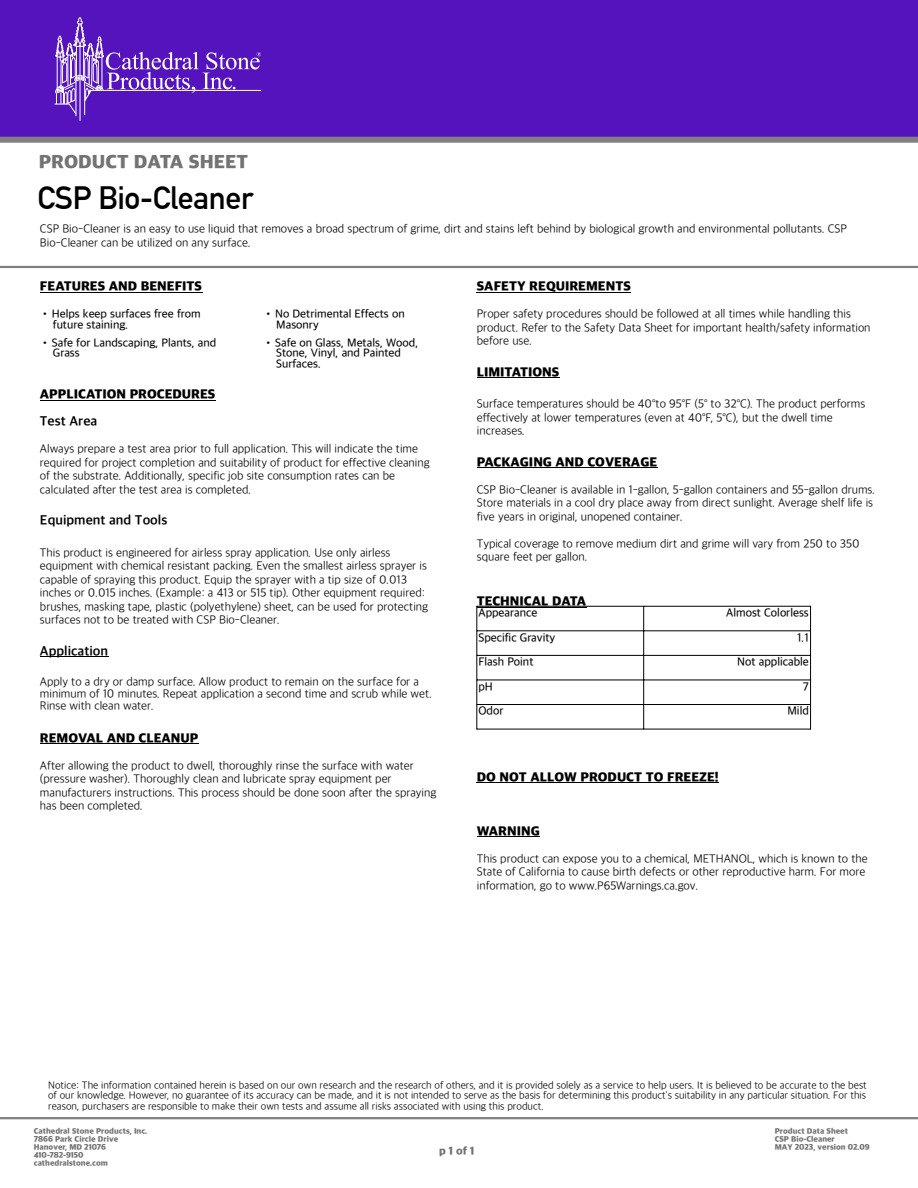
<style>
.page{position:relative;width:918px;height:1188px;background:#fff}
.page>*{position:absolute;margin:0;border:0;box-sizing:border-box;transform-origin:0 0}
.t1{font:700 31.65px "DIN Alternate";letter-spacing:-.01em;color:#000}
.t2{font:800 19.65px "Apple SD Gothic Neo";color:#737373}
.t3{font:800 13.5px "Apple SD Gothic Neo";color:#000}
.t4{font:700 13.5px "Apple SD Gothic Neo";color:#000}
.t5{font:300 12px/13.5px "Apple SD Gothic Neo";color:#000}
.t6{font:500 12px "Apple SD Gothic Neo";color:#000}
.t7{font:500 11.7px/10.5px "Apple SD Gothic Neo";color:#000}
.t8{font:800 11.25px "Apple SD Gothic Neo";letter-spacing:.265em;color:#737373}
.t9{font:300 10.5px/10.5px "Apple SD Gothic Neo";color:#000;text-align:justify}
.t10{font:800 8.1px/8.1px "Apple SD Gothic Neo";color:#737373}
</style>
<div class="page">
<div style="left:0;top:0;width:918px;height:140px;background:#5513bd"></div>
<hr style="left:80px;top:47px;width:1px;height:74px;background:#fff">
<svg style="left:54px;top:18px;width:208px;height:99px"></svg>
<hr style="left:0;top:1117px;width:918px;height:2px;background:#808080">
<hr style="left:0;top:266px;width:918px;height:2px;background:#808080">
<div style="left:0;top:137px;width:918px;height:6px;background:#808080"></div>
<hr style="left:40px;top:292px;width:162px;height:1px;background:#000">
<hr style="left:40px;top:400px;width:175px;height:1px;background:#000">
<hr style="left:40px;top:657px;width:68px;height:1px;background:#000">
<hr style="left:40px;top:744px;width:158px;height:1px;background:#000">
<hr style="left:477px;top:292px;width:154px;height:1px;background:#000">
<hr style="left:477px;top:378px;width:82px;height:1px;background:#000">
<hr style="left:477px;top:468px;width:180px;height:1px;background:#000">
<hr style="left:477px;top:607px;width:109px;height:1px;background:#000">
<hr style="left:477px;top:783px;width:242px;height:1px;background:#000">
<hr style="left:477px;top:837px;width:63px;height:1px;background:#000">
<hr style="left:476px;top:606px;width:1px;height:123px;background:#000">
<hr style="left:810px;top:606px;width:1px;height:123px;background:#000">
<hr style="left:643px;top:606px;width:1px;height:123px;background:#000">
<hr style="left:477px;top:606px;width:334px;height:1px;background:#000">
<hr style="left:477px;top:630px;width:334px;height:1px;background:#000">
<hr style="left:477px;top:655px;width:334px;height:1px;background:#000">
<hr style="left:477px;top:680px;width:334px;height:1px;background:#000">
<hr style="left:477px;top:704px;width:334px;height:1px;background:#000">
<hr style="left:477px;top:729px;width:334px;height:1px;background:#000">
<h2 class="t2" style="left:39px;top:151px;width:211px">PRODUCT DATA SHEET</h2>
<h1 class="t1" style="left:38px;top:184px;width:217px">CSP Bio-Cleaner</h1>
<p class="t5" style="left:40px;top:223px;width:809px">CSP Bio-Cleaner is an easy to use liquid that removes a broad spectrum of grime, dirt and stains left behind by biological growth and environmental pollutants. CSP<br>Bio-Cleaner can be utilized on any surface.</p>
<p class="t3" style="left:40px;top:279px;width:164px">FEATURES AND BENEFITS</p>
<p class="t7" style="left:53px;top:310px;width:149px;text-indent:-13px">•Helps keep surfaces free from future staining.</p>
<p class="t7" style="left:53px;top:338px;width:165px;text-indent:-13px">• Safe for Landscaping, Plants, and<br>Grass</p>
<p class="t7" style="left:276px;top:310px;width:130px;text-indent:-13px">•No Detrimental Effects on<br>Masonry</p>
<p class="t7" style="left:276px;top:338px;width:144px;text-indent:-13px">• Safe on Glass, Metals, Wood,<br>Stone, Vinyl, and Painted<br>Surfaces.</p>
<p class="t3" style="left:40px;top:387px;width:177px">APPLICATION PROCEDURES</p>
<p class="t4" style="left:40px;top:414px;width:59px">Test Area</p>
<p class="t5" style="left:40px;top:443px;width:391px">Always prepare a test area prior to full application. This will indicate the time required for project completion and suitability of product for effective cleaning of the substrate. Additionally, specific job site consumption rates can be calculated after the test area is completed.</p>
<p class="t4" style="left:40px;top:513px;width:129px">Equipment and Tools</p>
<p class="t5" style="left:40px;top:546px;width:390px">This product is engineered for airless spray application. Use only airless equipment with chemical resistant packing. Even the smallest airless sprayer is capable of spraying this product. Equip the sprayer with a tip size of 0.013 inches or 0.015 inches. (Example: a 413 or 515 tip). Other equipment required: brushes, masking tape, plastic (polyethylene) sheet, can be used for protecting surfaces not to be treated with CSP Bio-Cleaner.</p>
<p class="t4" style="left:40px;top:643px;width:70px">Application</p>
<p class="t5" style="left:40px;top:676px;width:393px;line-height:12px">Apply to a dry or damp surface. Allow product to remain on the surface for a minimum of 10 minutes. Repeat application a second time and scrub while wet.<br>Rinse with clean water.</p>
<p class="t3" style="left:40px;top:730px;width:160px">REMOVAL AND CLEANUP</p>
<p class="t5" style="left:40px;top:759px;width:398px">After allowing the product to dwell, thoroughly rinse the surface with water (pressure washer). Thoroughly clean and lubricate spray equipment per manufacturers instructions. This process should be done soon after the spraying has been completed.</p>
<p class="t3" style="left:477px;top:279px;width:156px">SAFETY REQUIREMENTS</p>
<p class="t5" style="left:477px;top:308px;width:395px">Proper safety procedures should be followed at all times while handling this product. Refer to the Safety Data Sheet for important health/safety information before use.</p>
<p class="t3" style="left:477px;top:364px;width:84px">LIMITATIONS</p>
<p class="t5" style="left:477px;top:398px;width:390px">Surface temperatures should be 40°to 95°F (5° to 32°C). The product performs effectively at lower temperatures (even at 40°F, 5°C), but the dwell time increases.</p>
<p class="t3" style="left:477px;top:454px;width:182px">PACKAGING AND COVERAGE</p>
<p class="t5" style="left:477px;top:483px;width:400px">CSP Bio-Cleaner is available in 1-gallon, 5-gallon containers and 55-gallon drums.<br>Store materials in a cool dry place away from direct sunlight. Average shelf life is five years in original, unopened container.</p>
<p class="t5" style="left:477px;top:537px;width:384px">Typical coverage to remove medium dirt and grime will vary from 250 to 350 square feet per gallon.</p>
<p class="t3" style="left:477px;top:594px;width:111px">TECHNICAL DATA</p>
<p class="t6" style="left:478px;top:606px;width:60px">Appearance</p>
<p class="t6" style="left:726px;top:606px;width:84px">Almost Colorless</p>
<p class="t6" style="left:478px;top:631px;width:78px">Specific Gravity</p>
<p class="t6" style="left:797px;top:631px;width:13px">1.1</p>
<p class="t6" style="left:478px;top:655px;width:56px">Flash Point</p>
<p class="t6" style="left:737px;top:655px;width:73px">Not applicable</p>
<p class="t6" style="left:478px;top:680px;width:16px">pH</p>
<p class="t6" style="left:803px;top:680px;width:7px">7</p>
<p class="t6" style="left:478px;top:704px;width:27px">Odor</p>
<p class="t6" style="left:787px;top:704px;width:23px">Mild</p>
<p class="t3" style="left:477px;top:769px;width:244px">DO NOT ALLOW PRODUCT TO FREEZE!</p>
<p class="t3" style="left:477px;top:823px;width:64px">WARNING</p>
<p class="t5" style="left:477px;top:852px;width:392px">This product can expose you to a chemical, METHANOL, which is known to the<br>State of California to cause birth defects or other reproductive harm. For more information, go to www.P65Warnings.ca.gov.</p>
<p class="t9" style="left:48px;top:1081px;width:820px">Notice: The information contained herein is based on our own research and the research of others, and it is provided solely as a service to help users. It is believed to be accurate to the best of our knowledge. However, no guarantee of its accuracy can be made, and it is not intended to serve as the basis for determining this product's suitability in any particular situation. For this reason, purchasers are responsible to make their own tests and assume all risks associated with using this product.</p>
<p class="t10" style="left:34px;top:1127px;width:115px">Cathedral Stone Products, Inc.<br>7866 Park Circle Drive<br>Hanover, MD 21076<br>410-782-9150 cathedralstone.com</p>
<p class="t8" style="left:439px;top:1145px;width:37px">p1of1</p>
<p class="t10" style="left:775px;top:1127px;width:97px">Product Data Sheet<br>CSP Bio-Cleaner<br>MAY 2023, version 02.09</p>
</div>
